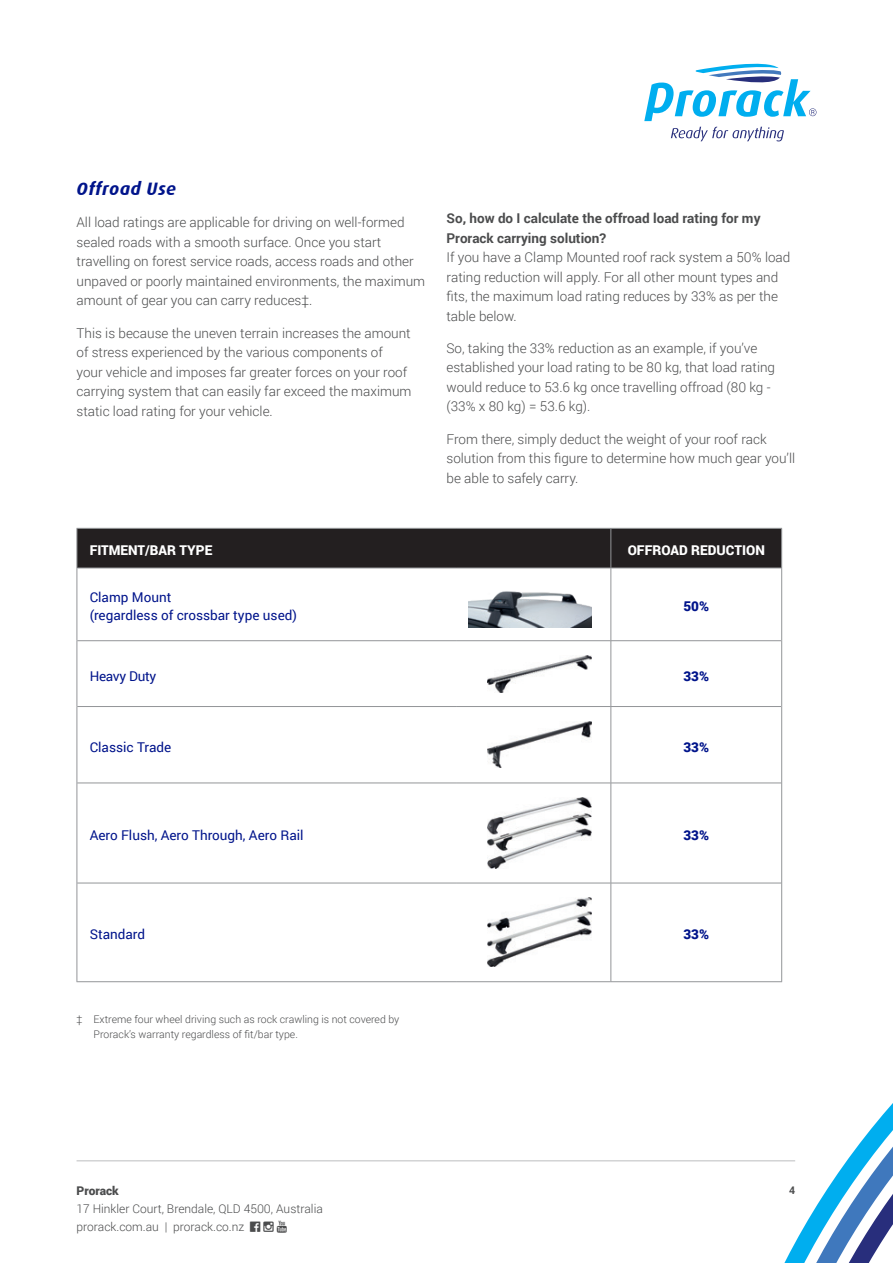
<style>
.page{position:relative;width:893px;height:1263px;background:#fff}
.page>*{position:absolute;margin:0;border:0;box-sizing:border-box;transform-origin:0 0}
.t1{font:italic 700 18px "Dax";letter-spacing:.025em;color:#00148b}
.t2{font:300 13.5px/19.5px "Roboto";color:#4b4c4d}
.t3{font:13.5px "Roboto";color:#00148b}
.t4{font:900 13.5px "Roboto";color:#fff}
.t5{font:900 13.5px "Roboto";color:#00148b}
.t6{font:13.5px "Roboto";letter-spacing:-.02em;color:#00148b}
.t7{font:300 12px/18px "Roboto";color:#4b4c4d}
.t8{font:900 12px "Roboto";color:#4b4c4d}
.t9{font:300 10.5px/15px "Roboto";color:#4b4c4d}
.t10{font:700 10.5px "Roboto";color:#4b4c4d}
.s1{font-weight:700}
</style>
<div class="page">
<svg style="left:671px;top:127px;width:113px;height:14px"></svg>
<svg style="left:644px;top:64px;width:172px;height:57px"></svg>
<svg style="left:763px;top:1103px;width:130px;height:160px"></svg>
<div style="left:78px;top:529px;width:703px;height:39px;background:#231f20"></div>
<hr style="left:77px;top:529px;width:1px;height:39px;background:#939598">
<hr style="left:77px;top:528px;width:379px;height:1px;background:#939598">
<hr style="left:77px;top:568px;width:379px;height:1px;background:#939598">
<hr style="left:456px;top:528px;width:155px;height:1px;background:#939598">
<hr style="left:456px;top:568px;width:155px;height:1px;background:#939598">
<hr style="left:610px;top:529px;width:1px;height:39px;background:#939598">
<hr style="left:611px;top:528px;width:171px;height:1px;background:#939598">
<hr style="left:781px;top:529px;width:1px;height:39px;background:#939598">
<hr style="left:611px;top:568px;width:170px;height:1px;background:#939598">
<hr style="left:77px;top:568px;width:1px;height:73px;background:#939598">
<hr style="left:77px;top:641px;width:1px;height:65px;background:#939598">
<hr style="left:77px;top:706px;width:1px;height:77px;background:#939598">
<hr style="left:77px;top:640px;width:379px;height:1px;background:#939598">
<hr style="left:77px;top:706px;width:379px;height:1px;background:#939598">
<hr style="left:456px;top:640px;width:155px;height:1px;background:#939598">
<hr style="left:456px;top:706px;width:155px;height:1px;background:#939598">
<hr style="left:610px;top:568px;width:1px;height:72px;background:#939598">
<hr style="left:610px;top:641px;width:1px;height:65px;background:#939598">
<hr style="left:610px;top:707px;width:1px;height:76px;background:#939598">
<hr style="left:781px;top:568px;width:1px;height:73px;background:#939598">
<hr style="left:781px;top:641px;width:1px;height:65px;background:#939598">
<hr style="left:781px;top:706px;width:1px;height:77px;background:#939598">
<hr style="left:611px;top:640px;width:170px;height:1px;background:#939598">
<hr style="left:611px;top:706px;width:170px;height:1px;background:#939598">
<hr style="left:77px;top:783px;width:1px;height:100px;background:#939598">
<hr style="left:77px;top:783px;width:379px;height:1px;background:#939598">
<hr style="left:456px;top:783px;width:155px;height:1px;background:#939598">
<hr style="left:610px;top:783px;width:1px;height:100px;background:#939598">
<hr style="left:611px;top:783px;width:170px;height:1px;background:#939598">
<hr style="left:781px;top:783px;width:1px;height:100px;background:#939598">
<hr style="left:77px;top:883px;width:1px;height:98px;background:#939598">
<hr style="left:77px;top:883px;width:379px;height:1px;background:#939598">
<hr style="left:77px;top:981px;width:379px;height:1px;background:#939598">
<hr style="left:456px;top:883px;width:155px;height:1px;background:#939598">
<hr style="left:456px;top:981px;width:155px;height:1px;background:#939598">
<hr style="left:610px;top:883px;width:1px;height:98px;background:#939598">
<hr style="left:611px;top:883px;width:170px;height:1px;background:#939598">
<hr style="left:781px;top:883px;width:1px;height:98px;background:#939598">
<hr style="left:611px;top:981px;width:171px;height:1px;background:#939598">
<img style="left:469px;top:591px;width:123px;height:37px">
<img style="left:488px;top:655px;width:103px;height:37px">
<img style="left:488px;top:721px;width:103px;height:46px">
<img style="left:488px;top:798px;width:103px;height:71px">
<img style="left:488px;top:898px;width:103px;height:69px">
<hr style="left:77px;top:1160px;width:718px;height:1px;background:#bcbdc0">
<p class="t1" style="left:77px;top:179px;width:101px">Offroad Use</p>
<p class="t2" style="left:77px;top:212px;width:350px">All load ratings are applicable for driving on well-formed sealed roads with a smooth surface. Once you start travelling on forest service roads, access roads and other unpaved or poorly maintained environments, the maximum amount of gear you can carry reduces‡.</p>
<p class="t2" style="left:77px;top:322px;width:337px">This is because the uneven terrain increases the amount of stress experienced by the various components of your vehicle and imposes far greater forces on your roof carrying system that can easily far exceed the maximum static load rating for your vehicle.</p>
<p class="t2" style="left:446px;top:208px;width:345px"><span class="s1">So, how do I calculate the offroad load rating for my Prorack carrying solution?<br></span>If you have a Clamp Mounted roof rack system a 50% load rating reduction will apply. For all other mount types and fits, the maximum load rating reduces by 33% as per the table below.</p>
<p class="t2" style="left:446px;top:338px;width:330px">So, taking the 33% reduction as an example, if you’ve established your load rating to be 80 kg, that load rating would reduce to 53.6 kg once travelling offroad (80 kg - (33% x 80 kg) = 53.6 kg).</p>
<p class="t2" style="left:446px;top:429px;width:350px">From there, simply deduct the weight of your roof rack solution from this figure to determine how much gear you’ll be able to safely carry.</p>
<p class="t4" style="left:90px;top:541px;width:124px">FITMENT/BAR TYPE</p>
<p class="t4" style="left:628px;top:541px;width:139px">OFFROAD REDUCTION</p>
<p class="t3" style="left:90px;top:588px;width:83px">Clamp Mount</p>
<p class="t3" style="left:90px;top:606px;width:209px">(regardless of crossbar type used)</p>
<p class="t5" style="left:683px;top:597px;width:27px">50%</p>
<p class="t6" style="left:90px;top:666px;width:68px">Heavy Duty</p>
<p class="t5" style="left:683px;top:666px;width:27px">33%</p>
<p class="t3" style="left:90px;top:737px;width:83px">Classic Trade</p>
<p class="t5" style="left:683px;top:737px;width:27px">33%</p>
<p class="t3" style="left:90px;top:826px;width:215px">Aero Flush, Aero Through, Aero Rail</p>
<p class="t5" style="left:683px;top:826px;width:27px">33%</p>
<p class="t3" style="left:90px;top:925px;width:57px">Standard</p>
<p class="t5" style="left:683px;top:925px;width:27px">33%</p>
<p class="t9" style="left:94px;top:1011px;width:307px;text-indent:-17px">‡ Extreme four wheel driving such as rock crawling is not covered by<br>Prorack’s warranty regardless of fit/bar type.</p>
<p class="t8" style="left:77px;top:1182px;width:44px">Prorack</p>
<p class="t7" style="left:77px;top:1199px;width:248px">17 Hinkler Court, Brendale, QLD 4500, Australia prorack.com.au | prorack.co.nz</p>
<p class="t10" style="left:789px;top:1183px;width:8px">4</p>
</div>
